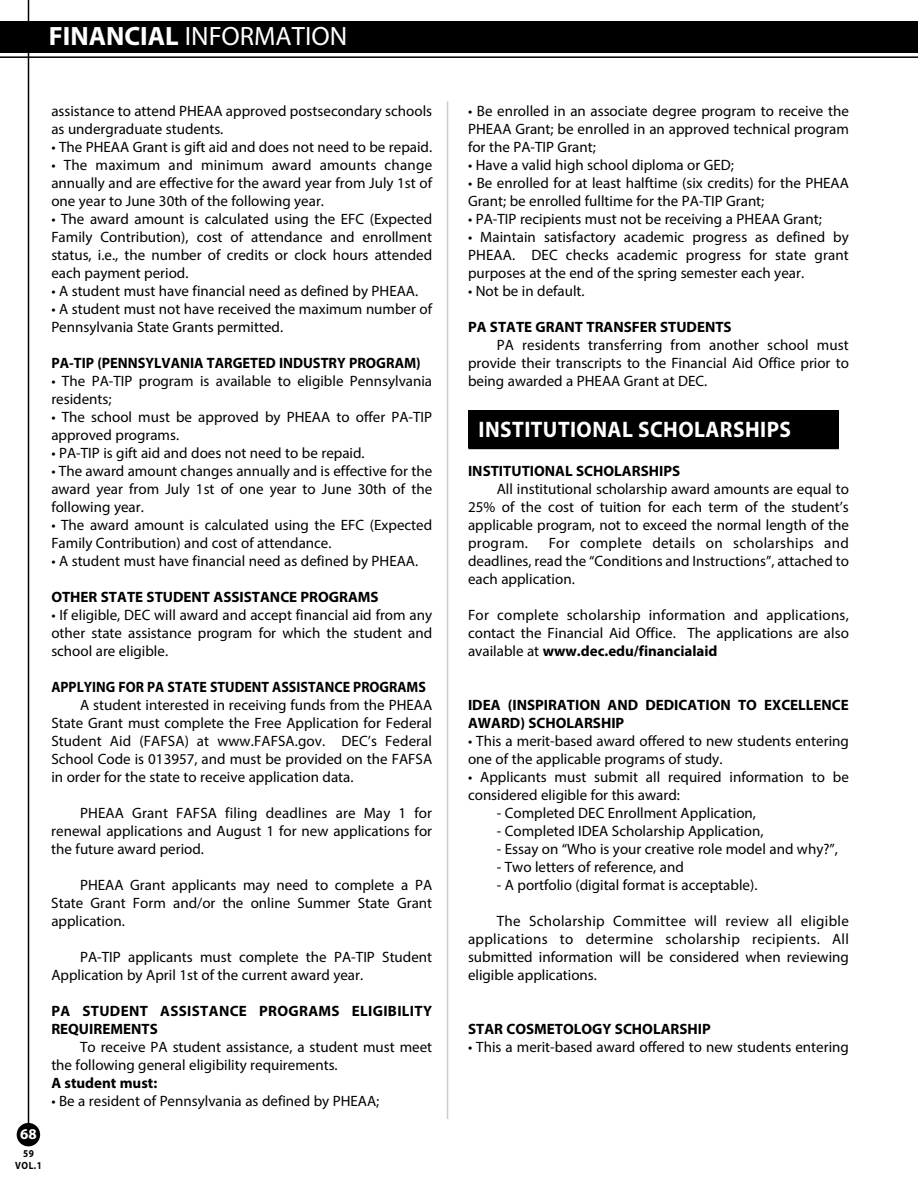
<style>
.page{position:relative;width:918px;height:1188px;background:#fff}
.page>*{position:absolute;margin:0;border:0;box-sizing:border-box;transform-origin:0 0}
.t1{font:26.55px "Myriad Pro";color:#fff}
.t2{font:700 22.5px "Myriad Pro";letter-spacing:.02em;color:#fff;scale:.95 1}
.t3{font:15px/18px "Myriad Pro";color:#000;text-align:justify}
.t4{font:700 15px/18px "Myriad Pro";color:#000}
.t5{font:700 15px/18px "Myriad Pro";letter-spacing:.02em;color:#000}
.t6{font:700 15px "Myriad Pro";color:#000;scale:.96 1}
.t7{font:700 15px "Myriad Pro";color:#000;scale:.93 1}
.t8{font:700 15px "Myriad Pro";color:#fff}
.t9{font:700 10.5px/12px "Myriad Pro";color:#000;text-align:center;scale:.88 1}
.s1{font-weight:700}
</style>
<div class="page">
<div style="left:0;top:21px;width:918px;height:31px;background:#000"></div>
<div style="left:17px;top:1123px;width:23px;height:23px;background:#000;border-radius:50%"></div>
<hr style="left:28px;top:0;width:1px;height:1125px;background:#000">
<hr style="left:0;top:56px;width:918px;height:2px;background:#000">
<hr style="left:447px;top:101px;width:1px;height:1018px;background:#ccc">
<div style="left:468px;top:412px;width:371px;height:36px;background:#000"></div>
<hr style="left:468px;top:410px;width:371px;height:2px;background:#000">
<hr style="left:468px;top:448px;width:371px;height:1px;background:#000">
<h1 class="t1" style="left:49px;top:26px;width:300px"><span class="s1">FINANCIAL</span> INFORMATION</h1>
<p class="t8" style="left:20px;top:1128px;width:18px">68</p>
<p class="t9" style="left:15px;top:1148px;width:32px">59<br>VOL.1</p>
<p class="t3" style="left:51px;top:103px;width:382px">assistance to attend PHEAA approved postsecondary schools as undergraduate students.</p>
<p class="t3" style="left:51px;top:139px;width:382px">• The PHEAA Grant is gift aid and does not need to be repaid.</p>
<p class="t3" style="left:51px;top:157px;width:382px">• The maximum and minimum award amounts change annually and are effective for the award year from July 1st of one year to June 30th of the following year.</p>
<p class="t3" style="left:51px;top:211px;width:382px">• The award amount is calculated using the EFC (Expected Family Contribution), cost of attendance and enrollment status, i.e., the number of credits or clock hours attended each payment period.</p>
<p class="t3" style="left:51px;top:283px;width:368px">• A student must have financial need as defined by PHEAA.</p>
<p class="t3" style="left:51px;top:301px;width:382px">• A student must not have received the maximum number of<br>Pennsylvania State Grants permitted.</p>
<p class="t6" style="left:51px;top:357px;width:386px">PA-TIP (PENNSYLVANIA TARGETED INDUSTRY PROGRAM)</p>
<p class="t3" style="left:51px;top:373px;width:382px">• The PA-TIP program is available to eligible Pennsylvania residents;</p>
<p class="t3" style="left:51px;top:409px;width:382px">• The school must be approved by PHEAA to offer PA-TIP approved programs.</p>
<p class="t3" style="left:51px;top:445px;width:315px">• PA-TIP is gift aid and does not need to be repaid.</p>
<p class="t3" style="left:51px;top:463px;width:382px">• The award amount changes annually and is effective for the award year from July 1st of one year to June 30th of the following year.</p>
<p class="t3" style="left:51px;top:517px;width:382px">• The award amount is calculated using the EFC (Expected<br>Family Contribution) and cost of attendance.</p>
<p class="t3" style="left:51px;top:553px;width:368px">• A student must have financial need as defined by PHEAA.</p>
<p class="t4" style="left:51px;top:589px;width:329px">OTHER STATE STUDENT ASSISTANCE PROGRAMS</p>
<p class="t3" style="left:51px;top:607px;width:382px">• If eligible, DEC will award and accept financial aid from any other state assistance program for which the student and school are eligible.</p>
<p class="t7" style="left:51px;top:681px;width:404px">APPLYING FOR PA STATE STUDENT ASSISTANCE PROGRAMS</p>
<p class="t3" style="left:51px;top:697px;width:382px;text-indent:29px">A student interested in receiving funds from the PHEAA State Grant must complete the Free Application for Federal Student Aid (FAFSA) at www.FAFSA.gov. DEC’s Federal School Code is 013957, and must be provided on the FAFSA in order for the state to receive application data.</p>
<p class="t3" style="left:51px;top:805px;width:382px;text-indent:29px">PHEAA Grant FAFSA filing deadlines are May 1 for renewal applications and August 1 for new applications for the future award period.</p>
<p class="t3" style="left:51px;top:877px;width:382px;text-indent:29px">PHEAA Grant applicants may need to complete a PA State Grant Form and/or the online Summer State Grant application.</p>
<p class="t3" style="left:51px;top:949px;width:382px;text-indent:29px">PA-TIP applicants must complete the PA-TIP Student<br>Application by April 1st of the current award year.</p>
<p class="t5" style="left:51px;top:1003px;width:382px">PA STUDENT ASSISTANCE PROGRAMS ELIGIBILITY<br>REQUIREMENTS</p>
<p class="t3" style="left:51px;top:1039px;width:382px;text-indent:29px">To receive PA student assistance, a student must meet the following general eligibility requirements.</p>
<p class="t4" style="left:51px;top:1075px;width:107px">A student must:</p>
<p class="t3" style="left:51px;top:1093px;width:330px">• Be a resident of Pennsylvania as defined by PHEAA;</p>
<p class="t3" style="left:468px;top:103px;width:382px">• Be enrolled in an associate degree program to receive the PHEAA Grant; be enrolled in an approved technical program for the PA-TIP Grant;</p>
<p class="t3" style="left:468px;top:157px;width:268px">• Have a valid high school diploma or GED;</p>
<p class="t3" style="left:468px;top:175px;width:382px">• Be enrolled for at least halftime (six credits) for the PHEAA<br>Grant; be enrolled fulltime for the PA-TIP Grant;</p>
<p class="t3" style="left:468px;top:211px;width:355px">• PA-TIP recipients must not be receiving a PHEAA Grant;</p>
<p class="t3" style="left:468px;top:229px;width:382px">• Maintain satisfactory academic progress as defined by PHEAA. DEC checks academic progress for state grant purposes at the end of the spring semester each year.</p>
<p class="t3" style="left:468px;top:283px;width:118px">• Not be in default.</p>
<p class="t4" style="left:468px;top:319px;width:265px">PA STATE GRANT TRANSFER STUDENTS</p>
<p class="t3" style="left:468px;top:337px;width:382px;text-indent:29px">PA residents transferring from another school must provide their transcripts to the Financial Aid Office prior to being awarded a PHEAA Grant at DEC.</p>
<h2 class="t2" style="left:479px;top:421px;width:331px">INSTITUTIONAL SCHOLARSHIPS</h2>
<p class="t4" style="left:468px;top:463px;width:214px">INSTITUTIONAL SCHOLARSHIPS</p>
<p class="t3" style="left:468px;top:481px;width:382px;text-indent:29px">All institutional scholarship award amounts are equal to 25% of the cost of tuition for each term of the student’s applicable program, not to exceed the normal length of the program.</p>
<p class="t3" style="left:468px;top:535px;width:382px;text-indent:81px">For complete details on scholarships and deadlines, read the “Conditions and Instructions”, attached to each application.</p>
<p class="t3" style="left:468px;top:607px;width:382px">For complete scholarship information and applications, contact the Financial Aid Office. The applications are also available at <span class="s1">www.dec.edu/financialaid</span></p>
<p class="t4" style="left:468px;top:697px;width:382px">IDEA (INSPIRATION AND DEDICATION TO EXCELLENCE<br>AWARD) SCHOLARSHIP</p>
<p class="t3" style="left:468px;top:733px;width:382px">• This a merit-based award offered to new students entering one of the applicable programs of study.</p>
<p class="t3" style="left:468px;top:769px;width:382px">• Applicants must submit all required information to be considered eligible for this award:</p>
<p class="t3" style="left:497px;top:805px;width:261px">- Completed DEC Enrollment Application,</p>
<p class="t3" style="left:497px;top:823px;width:268px">- Completed IDEA Scholarship Application,</p>
<p class="t3" style="left:497px;top:841px;width:343px">- Essay on “Who is your creative role model and why?”,</p>
<p class="t3" style="left:497px;top:859px;width:189px">- Two letters of reference, and</p>
<p class="t3" style="left:497px;top:877px;width:262px">- A portfolio (digital format is acceptable).</p>
<p class="t3" style="left:468px;top:913px;width:382px;text-indent:29px">The Scholarship Committee will review all eligible applications to determine scholarship recipients. All submitted information will be considered when reviewing eligible applications.</p>
<p class="t4" style="left:468px;top:1021px;width:244px">STAR COSMETOLOGY SCHOLARSHIP</p>
<p class="t3" style="left:468px;top:1039px;width:382px">• This a merit-based award offered to new students entering</p>
</div>
